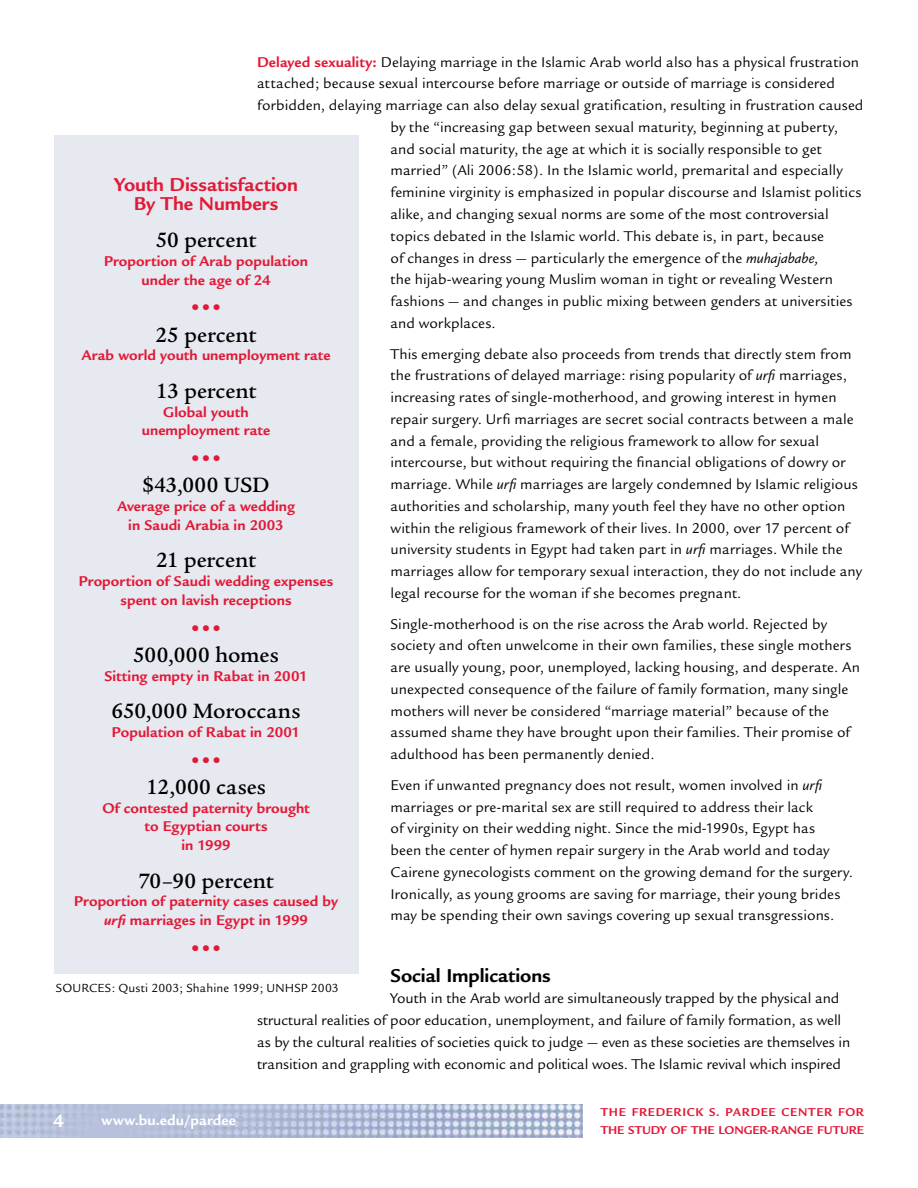
<style>
.page{position:relative;width:918px;height:1188px;background:#fff}
.page>*{position:absolute;margin:0;border:0;box-sizing:border-box;transform-origin:0 0}
.t1{font:900 27px "Legacy Sans";color:#e31837}
.t2{font:500 22.5px "Legacy Ser ITC";letter-spacing:-.005em;color:#000}
.t3{font:700 20.25px/18.8px "Legacy Sans";color:#e31837;text-align:center}
.t4{font:700 20.25px "Legacy Sans";color:#000}
.t5{font:700 19.5px "Legacy Sans";color:#fff}
.t6{font:15.3px/21.8px "Legacy Sans";letter-spacing:.005em;color:#000}
.t7{font:700 15.3px/18.8px "Legacy Sans";letter-spacing:.005em;color:#e31837;text-align:center}
.t8{font:700 15.3px "Legacy Sans";letter-spacing:.025em;color:#fff}
.t9{font:12.75px "Legacy Sans";letter-spacing:.01em;color:#000}
.t10{font:700 12.3px/18px "Legacy Sans";letter-spacing:.055em;color:#e31837}
.s1{font-weight:700;color:#e31837}
.s2{font-style:italic}
</style>
<div class="page">
<img style="left:0;top:1104px;width:582px;height:33px">
<div style="left:54px;top:136px;width:304px;height:838px;background:#e6e9f0"></div>
<p class="t6" style="left:257px;top:51px;width:603px"><span class="s1">Delayed sexuality:</span> Delaying marriage in the Islamic Arab world also has a physical frustration</p>
<p class="t6" style="left:257px;top:73px;width:579px">attached; because sexual intercourse before marriage or outside of marriage is considered</p>
<p class="t6" style="left:257px;top:95px;width:608px">forbidden, delaying marriage can also delay sexual gratification, resulting in frustration caused</p>
<p class="t6" style="left:391px;top:116px;width:449px">by the “increasing gap between sexual maturity, beginning at puberty,</p>
<p class="t6" style="left:391px;top:138px;width:433px">and social maturity, the age at which it is socially responsible to get</p>
<p class="t6" style="left:391px;top:160px;width:454px">married” (Ali 2006:58). In the Islamic world, premarital and especially</p>
<p class="t6" style="left:391px;top:182px;width:472px">feminine virginity is emphasized in popular discourse and Islamist politics</p>
<p class="t6" style="left:391px;top:203px;width:440px">alike, and changing sexual norms are some of the most controversial</p>
<p class="t6" style="left:391px;top:225px;width:435px">topics debated in the Islamic world. This debate is, in part, because</p>
<p class="t6" style="left:391px;top:247px;width:430px">of changes in dress — particularly the emergence of the <span class="s2">muhajababe,</span></p>
<p class="t6" style="left:391px;top:269px;width:444px">the hijab-wearing young Muslim woman in tight or revealing Western</p>
<p class="t6" style="left:391px;top:290px;width:464px">fashions — and changes in public mixing between genders at universities</p>
<p class="t6" style="left:391px;top:312px;width:107px">and workplaces.</p>
<p class="t6" style="left:391px;top:343px;width:473px">This emerging debate also proceeds from trends that directly stem from the frustrations of delayed marriage: rising popularity of <span class="s2">urfi</span> marriages, increasing rates of single-motherhood, and growing interest in hymen repair surgery. Urfi marriages are secret social contracts between a male and a female, providing the religious framework to allow for sexual intercourse, but without requiring the financial obligations of dowry or marriage. While <span class="s2">urfi</span> marriages are largely condemned by Islamic religious authorities and scholarship, many youth feel they have no other option within the religious framework of their lives. In 2000, over 17 percent of university students in Egypt had taken part in <span class="s2">urfi</span> marriages. While the marriages allow for temporary sexual interaction, they do not include any legal recourse for the woman if she becomes pregnant.</p>
<p class="t6" style="left:391px;top:613px;width:471px">Single-motherhood is on the rise across the Arab world. Rejected by society and often unwelcome in their own families, these single mothers are usually young, poor, unemployed, lacking housing, and desperate. An unexpected consequence of the failure of family formation, many single mothers will never be considered “marriage material” because of the assumed shame they have brought upon their families. Their promise of adulthood has been permanently denied.</p>
<p class="t6" style="left:391px;top:774px;width:464px">Even if unwanted pregnancy does not result, women involved in <span class="s2">urfi </span>marriages or pre-marital sex are still required to address their lack<br>of virginity on their wedding night. Since the mid-1990s, Egypt has<br>been the center of hymen repair surgery in the Arab world and today Cairene gynecologists comment on the growing demand for the surgery.<br>Ironically, as young grooms are saving for marriage, their young brides may be spending their own savings covering up sexual transgressions.</p>
<h3 class="t3" style="left:114px;top:175px;width:185px">Youth Dissatisfaction<br>By The Numbers</h3>
<h2 class="t2" style="left:156px;top:227px;width:102px">50 percent</h2>
<p class="t7" style="left:104px;top:252px;width:206px">Proportion of Arab population under the age of 24</p>
<h1 class="t1" style="left:192px;top:291px;width:31px">•••</h1>
<h2 class="t2" style="left:156px;top:322px;width:102px">25 percent</h2>
<p class="t7" style="left:81px;top:346px;width:251px">Arab world youth unemployment rate</p>
<h2 class="t2" style="left:156px;top:378px;width:102px">13 percent</h2>
<p class="t7" style="left:142px;top:402px;width:130px">Global youth unemployment rate</p>
<h1 class="t1" style="left:192px;top:441px;width:31px">•••</h1>
<h2 class="t2" style="left:142px;top:472px;width:129px">$43,000 USD</h2>
<p class="t7" style="left:117px;top:497px;width:180px">Average price of a wedding in Saudi Arabia in 2003</p>
<h2 class="t2" style="left:156px;top:547px;width:101px">21 percent</h2>
<p class="t7" style="left:79px;top:572px;width:256px">Proportion of Saudi wedding expenses spent on lavish receptions</p>
<h1 class="t1" style="left:192px;top:611px;width:31px">•••</h1>
<h2 class="t2" style="left:133px;top:642px;width:147px">500,000 homes</h2>
<p class="t7" style="left:104px;top:666px;width:205px">Sitting empty in Rabat in 2001</p>
<h2 class="t2" style="left:111px;top:698px;width:191px">650,000 Moroccans</h2>
<p class="t7" style="left:112px;top:723px;width:190px">Population of Rabat in 2001</p>
<h1 class="t1" style="left:192px;top:743px;width:31px">•••</h1>
<h2 class="t2" style="left:146px;top:774px;width:122px">12,000 cases</h2>
<p class="t7" style="left:102px;top:798px;width:209px">Of contested paternity brought to Egyptian courts<br>in 1999</p>
<h2 class="t2" style="left:138px;top:868px;width:137px">70–90 percent</h2>
<p class="t7" style="left:74px;top:892px;width:266px">Proportion of paternity cases caused by <span class="s2">urfi</span> marriages in Egypt in 1999</p>
<h1 class="t1" style="left:192px;top:931px;width:31px">•••</h1>
<p class="t9" style="left:56px;top:981px;width:284px">SOURCES: Qusti 2003; Shahine 1999; UNHSP 2003</p>
<h3 class="t4" style="left:391px;top:964px;width:162px">Social Implications</h3>
<p class="t6" style="left:257px;top:988px;width:595px;text-indent:133px">Youth in the Arab world are simultaneously trapped by the physical and structural realities of poor education, unemployment, and failure of family formation, as well as by the cultural realities of societies quick to judge — even as these societies are themselves in transition and grappling with economic and political woes. The Islamic revival which inspired</p>
<p class="t5" style="left:53px;top:1110px;width:12px">4</p>
<p class="t10" style="left:601px;top:1103px;width:265px">The Frederick S. Pardee Center for the Study of the Longer-Range Future</p>
<p class="t8" style="left:102px;top:1112px;width:136px">www.bu.edu/pardee</p>
</div>
